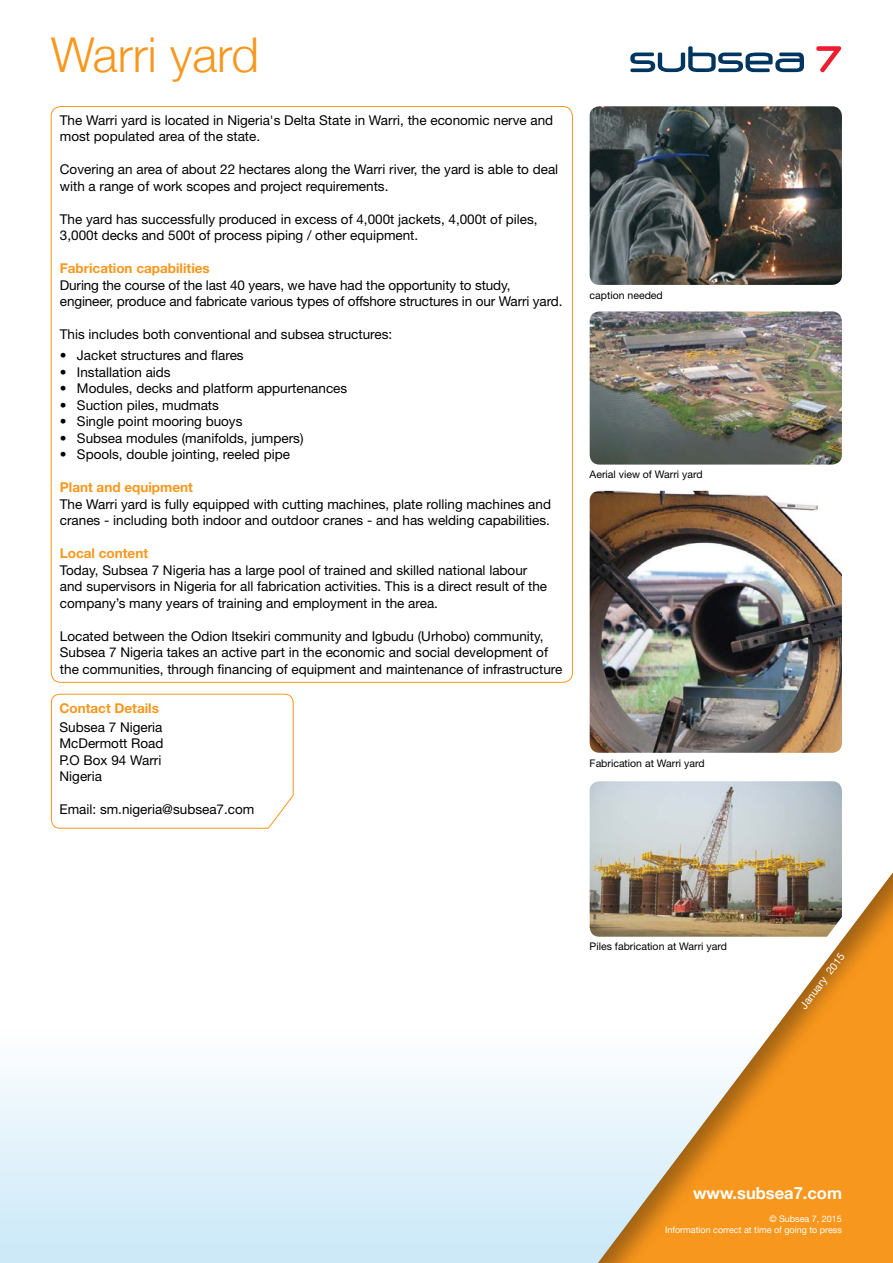
<style>
.page{position:relative;width:893px;height:1263px;background:#fff}
.page>*{position:absolute;margin:0;border:0;box-sizing:border-box;transform-origin:0 0}
.t1{font:300 48px "Helvetica Neue";color:#f8971d}
.t2{font:700 16.5px "Helvetica Neue";color:#fff}
.t3{font:13.5px/16.5px "Helvetica Neue LT Std";color:#000}
.t4{font:700 13.5px "Helvetica Neue LT Std";color:#f8971d}
.t5{font:10.5px "Helvetica Neue LT Std";color:#000}
.t6{font:10.5px "Helvetica Neue";color:#fff}
.t7{font:9px/10.8px "Helvetica Neue";color:#fff;text-align:right}
</style>
<div class="page">
<div style="left:0;top:893px;width:893px;height:370px;background:linear-gradient(to bottom,#fff,#d0ebf8)"></div>
<svg style="left:51px;top:694px;width:243px;height:134px"></svg>
<img style="left:590px;top:106px;width:252px;height:179px">
<img style="left:590px;top:311px;width:252px;height:154px">
<img style="left:590px;top:491px;width:252px;height:262px">
<img style="left:590px;top:781px;width:252px;height:62px">
<div style="left:521px;top:843px;width:372px;height:420px;background:#000;opacity:.35"></div>
<svg style="left:816px;top:46px;width:26px;height:26px"></svg>
<svg style="left:630px;top:46px;width:174px;height:26px"></svg>
<h1 class="t1" style="left:51px;top:26px;width:210px">Warri yard</h1>
<p class="t3" style="left:60px;top:112px;width:495px">The Warri yard is located in Nigeria's Delta State in Warri, the economic nerve and most populated area of the state.</p>
<p class="t3" style="left:60px;top:161px;width:500px">Covering an area of about 22 hectares along the Warri river, the yard is able to deal with a range of work scopes and project requirements.</p>
<p class="t3" style="left:60px;top:211px;width:479px">The yard has successfully produced in excess of 4,000t jackets, 4,000t of piles,<br>3,000t decks and 500t of process piping / other equipment.</p>
<p class="t4" style="left:60px;top:260px;width:151px">Fabrication capabilities</p>
<p class="t3" style="left:60px;top:277px;width:504px">During the course of the last 40 years, we have had the opportunity to study, engineer, produce and fabricate various types of offshore structures in our Warri yard.</p>
<p class="t3" style="left:60px;top:326px;width:334px">This includes both conventional and subsea structures:</p>
<p class="t3" style="left:60px;top:347px;width:185px">• Jacket structures and flares</p>
<p class="t3" style="left:60px;top:363px;width:112px">• Installation aids</p>
<p class="t3" style="left:60px;top:380px;width:289px">• Modules, decks and platform appurtenances</p>
<p class="t3" style="left:60px;top:396px;width:161px">• Suction piles, mudmats</p>
<p class="t3" style="left:60px;top:413px;width:184px">• Single point mooring buoys</p>
<p class="t3" style="left:60px;top:429px;width:245px">• Subsea modules (manifolds, jumpers)</p>
<p class="t3" style="left:60px;top:446px;width:232px">• Spools, double jointing, reeled pipe</p>
<p class="t4" style="left:60px;top:479px;width:134px">Plant and equipment</p>
<p class="t3" style="left:60px;top:495px;width:493px">The Warri yard is fully equipped with cutting machines, plate rolling machines and cranes - including both indoor and outdoor cranes - and has welding capabilities.</p>
<p class="t4" style="left:60px;top:545px;width:90px">Local content</p>
<p class="t3" style="left:60px;top:561px;width:489px">Today, Subsea 7 Nigeria has a large pool of trained and skilled national labour and supervisors in Nigeria for all fabrication activities. This is a direct result of the company’s many years of training and employment in the area.</p>
<p class="t3" style="left:60px;top:627px;width:504px">Located between the Odion Itsekiri community and Igbudu (Urhobo) community,<br>Subsea 7 Nigeria takes an active part in the economic and social development of the communities, through financing of equipment and maintenance of infrastructure</p>
<p class="t4" style="left:60px;top:700px;width:101px">Contact Details</p>
<p class="t3" style="left:60px;top:718px;width:106px">Subsea 7 Nigeria<br>McDermott Road<br>P.O Box 94 Warri<br>Nigeria</p>
<p class="t3" style="left:60px;top:801px;width:196px">Email: sm.nigeria@subsea7.com</p>
<p class="t5" style="left:590px;top:289px;width:75px">caption needed</p>
<p class="t5" style="left:590px;top:468px;width:114px">Aerial view of Warri yard</p>
<p class="t5" style="left:590px;top:756px;width:116px">Fabrication at Warri yard</p>
<p class="t5" style="left:590px;top:940px;width:139px">Piles fabrication at Warri yard</p>
<p class="t6" style="left:797px;top:1004px;width:68px;rotate:-53deg">January 2015</p>
<p class="t2" style="left:693px;top:1183px;width:150px">www.subsea7.com</p>
<p class="t7" style="left:665px;top:1214px;width:178px">© Subsea 7, 2015<br>Information correct at time of going to press</p>
</div>
